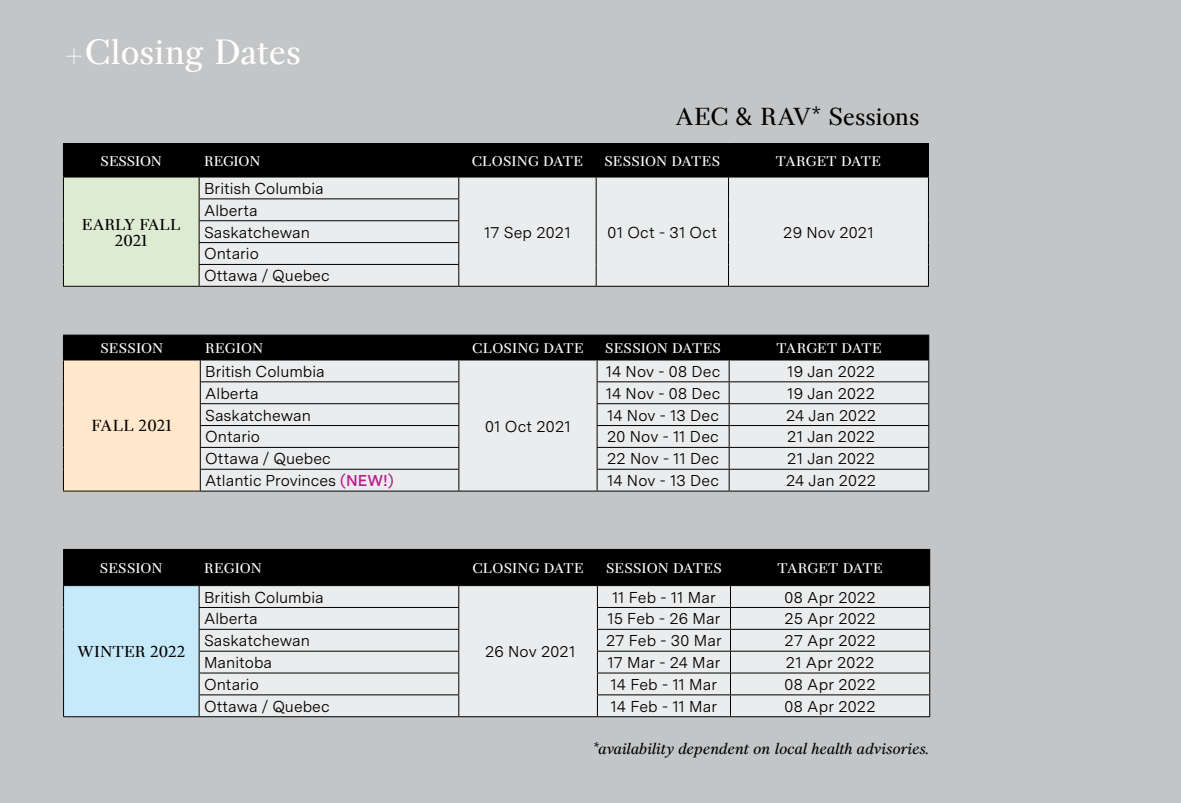
<style>
.page{position:relative;width:1181px;height:803px;background:#c3c5c7}
.page>*{position:absolute;margin:0;border:0;box-sizing:border-box;transform-origin:0 0}
.t1{font:35px "RAD Serif";letter-spacing:-.005em;color:#fff}
.t2{font:24.5px "RAD Serif";letter-spacing:-.005em;color:#000}
.t3{font:15.92px "RAD Serif";letter-spacing:.005em;color:#000}
.t4{font:15.75px/21.9px "RAD Sans";color:#000}
.t5{font:italic 15.75px "RAD Serif";letter-spacing:.01em;color:#000}
.t6{font:15.75px/15.8px "RAD Serif";color:#000;text-align:center}
.t7{font:14px "RAD Serif";color:#fff}
.s1{font-family:"Lane";font-stretch:condensed;font-size:26.25px}
.s2{font-weight:700;color:#b91c8d}
</style>
<div class="page">
<svg style="left:63px;top:143px;width:866px;height:143px;background:#adafad"></svg>
<hr style="left:63px;top:286px;width:136px;height:1px;background:#000">
<hr style="left:199px;top:286px;width:260px;height:1px;background:#000">
<hr style="left:459px;top:286px;width:137px;height:1px;background:#000">
<hr style="left:596px;top:286px;width:132px;height:1px;background:#000">
<hr style="left:728px;top:286px;width:201px;height:1px;background:#000">
<svg style="left:63px;top:335px;width:866px;height:155px;background:#c0bebb"></svg>
<hr style="left:63px;top:490px;width:137px;height:1px;background:#000">
<hr style="left:200px;top:490px;width:259px;height:1px;background:#000">
<hr style="left:459px;top:490px;width:138px;height:1px;background:#000">
<hr style="left:597px;top:490px;width:132px;height:1px;background:#000">
<hr style="left:729px;top:490px;width:200px;height:1px;background:#000">
<svg style="left:63px;top:549px;width:867px;height:167px;background:#acb1b3"></svg>
<hr style="left:63px;top:716px;width:136px;height:1px;background:#000">
<hr style="left:199px;top:716px;width:260px;height:1px;background:#000">
<hr style="left:459px;top:716px;width:138px;height:1px;background:#000">
<hr style="left:597px;top:716px;width:133px;height:1px;background:#000">
<hr style="left:730px;top:716px;width:200px;height:1px;background:#000">
<h1 class="t1" style="left:63px;top:31px;width:240px"><span class="s1">+</span>Closing Dates</h1>
<h2 class="t2" style="left:675px;top:102px;width:246px">AEC &amp; RAV* Sessions</h2>
<p class="t7" style="left:101px;top:152px;width:63px">SESSION</p>
<p class="t7" style="left:204px;top:152px;width:58px">REGION</p>
<p class="t7" style="left:472px;top:152px;width:113px">CLOSING DATE</p>
<p class="t7" style="left:604px;top:152px;width:117px">SESSION DATES</p>
<p class="t7" style="left:776px;top:152px;width:107px">TARGET DATE</p>
<p class="t6" style="left:82px;top:217px;width:100px">EARLY FALL<br>2021</p>
<p class="t4" style="left:204px;top:177px;width:121px">British Columbia</p>
<p class="t4" style="left:204px;top:199px;width:127px">Alberta<br>Saskatchewan<br>Ontario<br>Ottawa / Quebec</p>
<p class="t4" style="left:484px;top:221px;width:88px">17 Sep 2021</p>
<p class="t4" style="left:607px;top:221px;width:111px">01 Oct - 31 Oct</p>
<p class="t4" style="left:783px;top:221px;width:92px">29 Nov 2021</p>
<p class="t7" style="left:100px;top:340px;width:64px">SESSION</p>
<p class="t7" style="left:205px;top:340px;width:59px">REGION</p>
<p class="t7" style="left:472px;top:340px;width:113px">CLOSING DATE</p>
<p class="t7" style="left:605px;top:340px;width:117px">SESSION DATES</p>
<p class="t7" style="left:776px;top:340px;width:107px">TARGET DATE</p>
<p class="t3" style="left:92px;top:416px;width:82px">FALL 2021</p>
<p class="t4" style="left:205px;top:360px;width:121px">British Columbia</p>
<p class="t4" style="left:606px;top:360px;width:116px">14 Nov - 08 Dec</p>
<p class="t4" style="left:787px;top:360px;width:89px">19 Jan 2022</p>
<p class="t4" style="left:205px;top:382px;width:55px">Alberta</p>
<p class="t4" style="left:606px;top:382px;width:116px">14 Nov - 08 Dec</p>
<p class="t4" style="left:787px;top:382px;width:89px">19 Jan 2022</p>
<p class="t4" style="left:205px;top:403px;width:107px">Saskatchewan</p>
<p class="t4" style="left:607px;top:403px;width:113px">14 Nov - 13 Dec</p>
<p class="t4" style="left:786px;top:403px;width:92px">24 Jan 2022</p>
<p class="t4" style="left:205px;top:425px;width:56px">Ontario</p>
<p class="t4" style="left:607px;top:425px;width:113px">20 Nov - 11 Dec</p>
<p class="t4" style="left:787px;top:425px;width:89px">21 Jan 2022</p>
<p class="t4" style="left:205px;top:447px;width:127px">Ottawa / Quebec</p>
<p class="t4" style="left:607px;top:447px;width:114px">22 Nov - 11 Dec</p>
<p class="t4" style="left:787px;top:447px;width:89px">21 Jan 2022</p>
<p class="t4" style="left:205px;top:469px;width:190px">Atlantic Provinces <span class="s2">(NEW!)</span></p>
<p class="t4" style="left:607px;top:469px;width:113px">14 Nov - 13 Dec</p>
<p class="t4" style="left:786px;top:469px;width:92px">24 Jan 2022</p>
<p class="t4" style="left:485px;top:414px;width:87px">01 Oct 2021</p>
<p class="t7" style="left:100px;top:560px;width:64px">SESSION</p>
<p class="t7" style="left:204px;top:560px;width:59px">REGION</p>
<p class="t7" style="left:472px;top:560px;width:113px">CLOSING DATE</p>
<p class="t7" style="left:606px;top:560px;width:117px">SESSION DATES</p>
<p class="t7" style="left:777px;top:560px;width:107px">TARGET DATE</p>
<p class="t6" style="left:77px;top:644px;width:110px">WINTER 2022</p>
<p class="t4" style="left:204px;top:585px;width:121px">British Columbia</p>
<p class="t4" style="left:612px;top:585px;width:105px">11 Feb - 11 Mar</p>
<p class="t4" style="left:784px;top:585px;width:93px">08 Apr 2022</p>
<p class="t4" style="left:204px;top:607px;width:55px">Alberta</p>
<p class="t4" style="left:607px;top:607px;width:114px">15 Feb - 26 Mar</p>
<p class="t4" style="left:784px;top:607px;width:93px">25 Apr 2022</p>
<p class="t4" style="left:204px;top:629px;width:107px">Saskatchewan</p>
<p class="t4" style="left:606px;top:629px;width:117px">27 Feb - 30 Mar</p>
<p class="t4" style="left:784px;top:629px;width:92px">27 Apr 2022</p>
<p class="t4" style="left:204px;top:651px;width:69px">Manitoba</p>
<p class="t4" style="left:607px;top:651px;width:114px">17 Mar - 24 Mar</p>
<p class="t4" style="left:786px;top:651px;width:90px">21 Apr 2022</p>
<p class="t4" style="left:204px;top:673px;width:56px">Ontario</p>
<p class="t4" style="left:610px;top:673px;width:108px">14 Feb - 11 Mar</p>
<p class="t4" style="left:784px;top:673px;width:93px">08 Apr 2022</p>
<p class="t4" style="left:204px;top:694px;width:127px">Ottawa / Quebec</p>
<p class="t4" style="left:610px;top:694px;width:108px">14 Feb - 11 Mar</p>
<p class="t4" style="left:784px;top:694px;width:93px">08 Apr 2022</p>
<p class="t5" style="left:592px;top:739px;width:339px">*availability dependent on local health advisories.</p>
<p class="t4" style="left:485px;top:640px;width:92px">26 Nov 2021</p>
</div>
